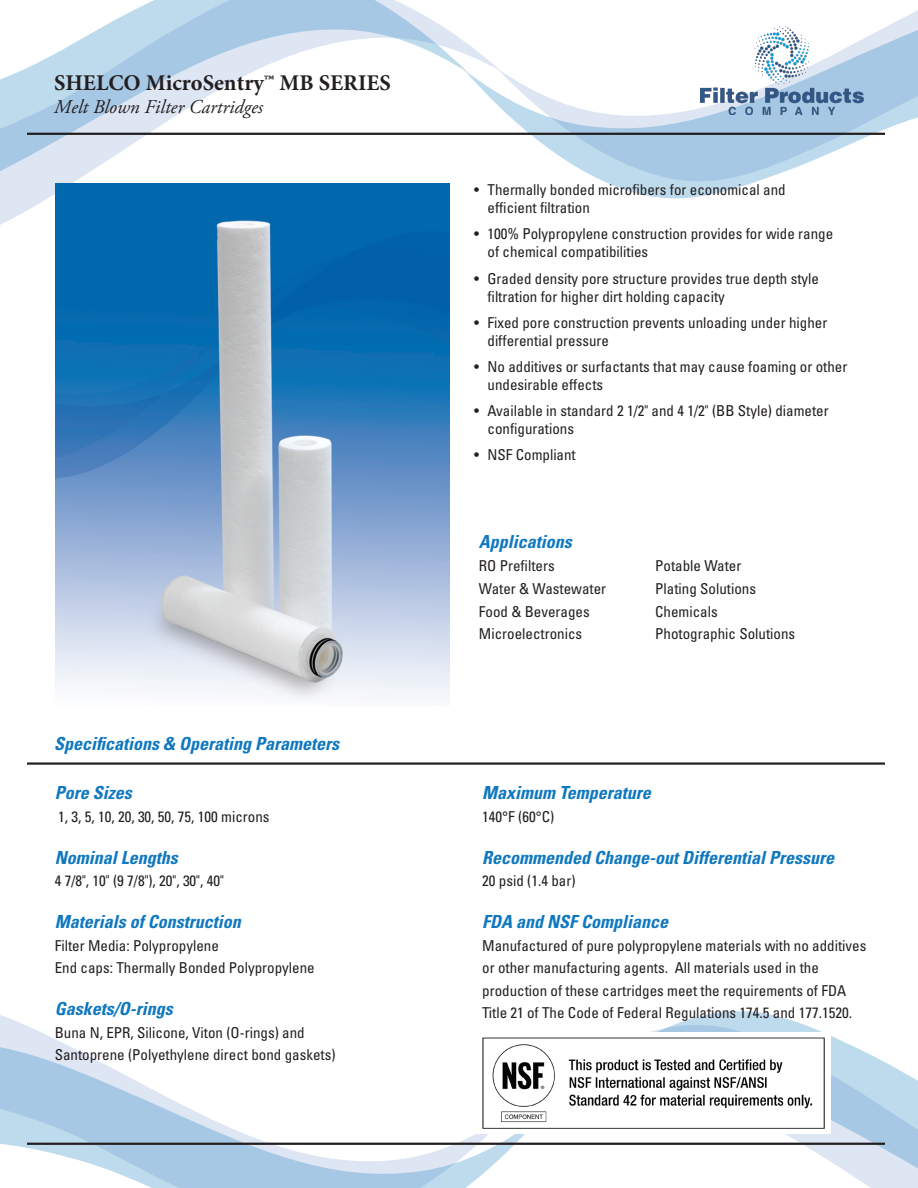
<style>
.page{position:relative;width:918px;height:1188px;background:#fff}
.page>*{position:absolute;margin:0;border:0;box-sizing:border-box;transform-origin:0 0}
.t1{font:700 22.5px "Minion Pro";color:#231f20}
.t2{font:italic 19.5px "Adobe Garamond Pro";color:#231f20}
.t3{font:italic 700 condensed 18px "Univers LT Std";color:#1078bf}
.t4{font:condensed 15px/18px "Univers LT Std";color:#231f20}
</style>
<div class="page">
<svg style="left:0;top:0;width:464px;height:210px"></svg>
<svg style="left:464px;top:10px;width:454px;height:189px"></svg>
<svg style="left:0;top:1015px;width:46px;height:20px"></svg>
<svg style="left:542px;top:1011px;width:376px;height:177px"></svg>
<svg style="left:0;top:1035px;width:542px;height:153px"></svg>
<hr style="left:27px;top:1143px;width:858px;height:2px;background:#231f20">
<hr style="left:27px;top:133px;width:858px;height:2px;background:#231f20">
<hr style="left:27px;top:762px;width:858px;height:3px;background:#231f20">
<img style="left:55px;top:184px;width:395px;height:516px">
<img style="left:476px;top:1032px;width:354px;height:102px">
<img style="left:685px;top:17px;width:195px;height:107px">
<h1 class="t1" style="left:54px;top:67px;width:339px">SHELCO MicroSentry™ MB SERIES</h1>
<h2 class="t2" style="left:54px;top:95px;width:210px">Melt Blown Filter Cartridges</h2>
<p class="t3" style="left:54px;top:732px;width:286px">Specifications &amp; Operating Parameters</p>
<p class="t3" style="left:55px;top:782px;width:79px">Pore Sizes</p>
<p class="t4" style="left:58px;top:807px;width:213px">1, 3, 5, 10, 20, 30, 50, 75, 100 microns</p>
<p class="t3" style="left:55px;top:846px;width:124px">Nominal Lengths</p>
<p class="t4" style="left:55px;top:871px;width:171px">4 7/8", 10" (9 7/8"), 20", 30", 40"</p>
<p class="t3" style="left:55px;top:911px;width:187px">Materials of Construction</p>
<p class="t4" style="left:55px;top:934px;width:261px;line-height:22.5px">Filter Media: Polypropylene<br>End caps: Thermally Bonded Polypropylene</p>
<p class="t3" style="left:55px;top:998px;width:119px">Gaskets/O-rings</p>
<p class="t4" style="left:55px;top:1021px;width:282px;line-height:22.5px">Buna N, EPR, Silicone, Viton (O-rings) and<br>Santoprene (Polyethylene direct bond gaskets)</p>
<p class="t4" style="left:488px;top:181px;width:300px;text-indent:-14px">• Thermally bonded microfibers for economical and efficient filtration</p>
<p class="t4" style="left:488px;top:225px;width:347px;text-indent:-14px">• 100% Polypropylene construction provides for wide range of chemical compatibilities</p>
<p class="t4" style="left:488px;top:269px;width:333px;text-indent:-14px">• Graded density pore structure provides true depth style filtration for higher dirt holding capacity</p>
<p class="t4" style="left:488px;top:313px;width:341px;text-indent:-14px">• Fixed pore construction prevents unloading under higher differential pressure</p>
<p class="t4" style="left:488px;top:357px;width:361px;text-indent:-14px">• No additives or surfactants that may cause foaming or other undesirable effects</p>
<p class="t4" style="left:488px;top:401px;width:343px;text-indent:-14px">• Available in standard 2 1/2" and 4 1/2" (BB Style) diameter configurations</p>
<p class="t4" style="left:474px;top:445px;width:103px">• NSF Compliant</p>
<p class="t3" style="left:479px;top:531px;width:95px">Applications</p>
<p class="t4" style="left:479px;top:556px;width:77px">RO Prefilters</p>
<p class="t4" style="left:655px;top:556px;width:88px">Potable Water</p>
<p class="t4" style="left:479px;top:579px;width:129px">Water &amp; Wastewater</p>
<p class="t4" style="left:655px;top:579px;width:102px">Plating Solutions</p>
<p class="t4" style="left:479px;top:602px;width:112px">Food &amp; Beverages</p>
<p class="t4" style="left:655px;top:602px;width:64px">Chemicals</p>
<p class="t4" style="left:479px;top:625px;width:105px">Microelectronics</p>
<p class="t4" style="left:655px;top:625px;width:141px">Photographic Solutions</p>
<p class="t3" style="left:482px;top:782px;width:170px">Maximum Temperature</p>
<p class="t4" style="left:482px;top:807px;width:73px">140°F (60°C)</p>
<p class="t3" style="left:482px;top:846px;width:353px">Recommended Change-out Differential Pressure</p>
<p class="t4" style="left:482px;top:871px;width:95px">20 psid (1.4 bar)</p>
<p class="t3" style="left:482px;top:911px;width:187px">FDA and NSF Compliance</p>
<p class="t4" style="left:482px;top:934px;width:386px;line-height:22.5px">Manufactured of pure polypropylene materials with no additives or other manufacturing agents. All materials used in the production of these cartridges meet the requirements of FDA Title 21 of The Code of Federal Regulations 174.5 and 177.1520.</p>
</div>
